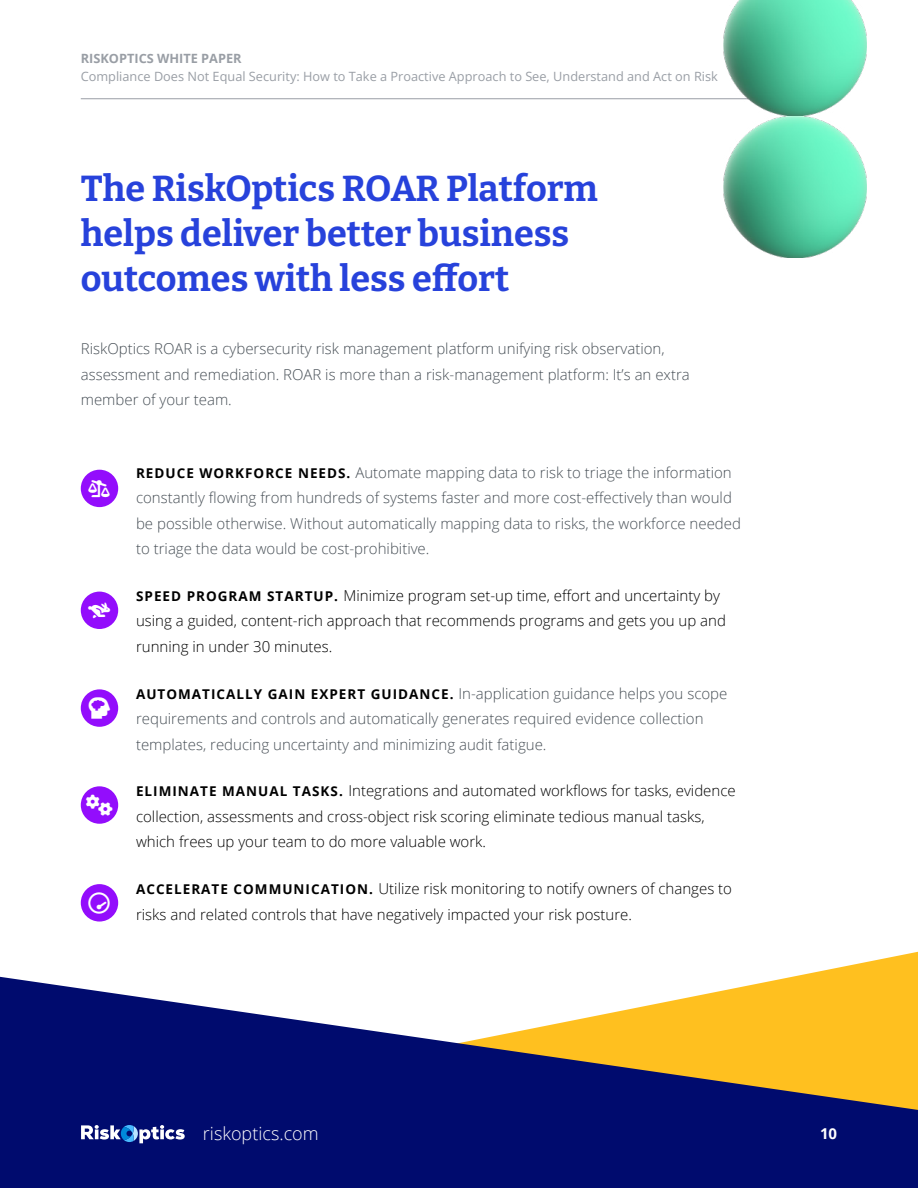
<style>
.page{position:relative;width:918px;height:1188px;background:#fff}
.page>*{position:absolute;margin:0;border:0;box-sizing:border-box;transform-origin:0 0}
.t1{font:700 36px/45px "Bitter";color:#2742db}
.t2{font:300 18px "Open Sans";color:#fff}
.t3{font:300 15px/25.5px "Open Sans";color:#485057}
.t4{font:300 15px/25.5px "Open Sans";color:#000}
.t5{font:700 15px "Open Sans";color:#fff}
.t6{font:12.75px "Open Sans";color:#999ea5}
.t7{font:700 12.75px "Open Sans";color:#999ea5}
.s1{font-weight:700;font-size:13.5px;color:#000}
.s2{font-weight:700;font-size:13.5px}
</style>
<div class="page">
<svg style="left:0;top:952px;width:918px;height:25px"></svg>
<svg style="left:0;top:977px;width:918px;height:211px;background:#514d73"></svg>
<div style="left:81px;top:884px;width:37px;height:38px;background:#930dfc;border-radius:50%"></div>
<div style="left:81px;top:786px;width:37px;height:38px;background:#930dfc;border-radius:50%"></div>
<div style="left:81px;top:689px;width:37px;height:38px;background:#930dfc;border-radius:50%"></div>
<div style="left:81px;top:592px;width:37px;height:37px;background:#930dfc;border-radius:50%"></div>
<div style="left:81px;top:470px;width:37px;height:37px;background:#930dfc;border-radius:50%"></div>
<hr style="left:81px;top:98px;width:756px;height:1px;background:#999ea5">
<svg style="left:81px;top:1125px;width:104px;height:18px"></svg>
<img style="left:724px;top:0;width:142px;height:258px">
<p class="t7" style="left:81px;top:49px;width:162px">RISKOPTICS WHITE PAPER</p>
<p class="t6" style="left:81px;top:67px;width:639px">Compliance Does Not Equal Security: How to Take a Proactive Approach to See, Understand and Act on Risk</p>
<h1 class="t1" style="left:81px;top:165px;width:519px">The RiskOptics ROAR Platform helps deliver better business outcomes with less effort</h1>
<p class="t3" style="left:81px;top:336px;width:611px">RiskOptics ROAR is a cybersecurity risk management platform unifying risk observation, assessment and remediation. ROAR is more than a risk-management platform: It’s an extra member of your team.</p>
<p class="t3" style="left:136px;top:459px;width:606px"><span class="s1">REDUCE WORKFORCE NEEDS.</span> Automate mapping data to risk to triage the information constantly flowing from hundreds of systems faster and more cost-effectively than would be possible otherwise. Without automatically mapping data to risks, the workforce needed to triage the data would be cost-prohibitive.</p>
<p class="t4" style="left:136px;top:582px;width:591px"><span class="s2">SPEED PROGRAM STARTUP.</span> Minimize program set-up time, effort and uncertainty by using a guided, content-rich approach that recommends programs and gets you up and running in under 30 minutes.</p>
<p class="t3" style="left:136px;top:680px;width:593px"><span class="s1">AUTOMATICALLY GAIN EXPERT GUIDANCE.</span> In-application guidance helps you scope requirements and controls and automatically generates required evidence collection templates, reducing uncertainty and minimizing audit fatigue.</p>
<p class="t4" style="left:136px;top:778px;width:601px"><span class="s2">ELIMINATE MANUAL TASKS.</span> Integrations and automated workflows for tasks, evidence collection, assessments and cross-object risk scoring eliminate tedious manual tasks, which frees up your team to do more valuable work.</p>
<p class="t4" style="left:136px;top:876px;width:597px"><span class="s2">ACCELERATE COMMUNICATION.</span> Utilize risk monitoring to notify owners of changes to risks and related controls that have negatively impacted your risk posture.</p>
<p class="t2" style="left:203px;top:1121px;width:117px">riskoptics.com</p>
<p class="t5" style="left:820px;top:1123px;width:19px">10</p>
</div>
